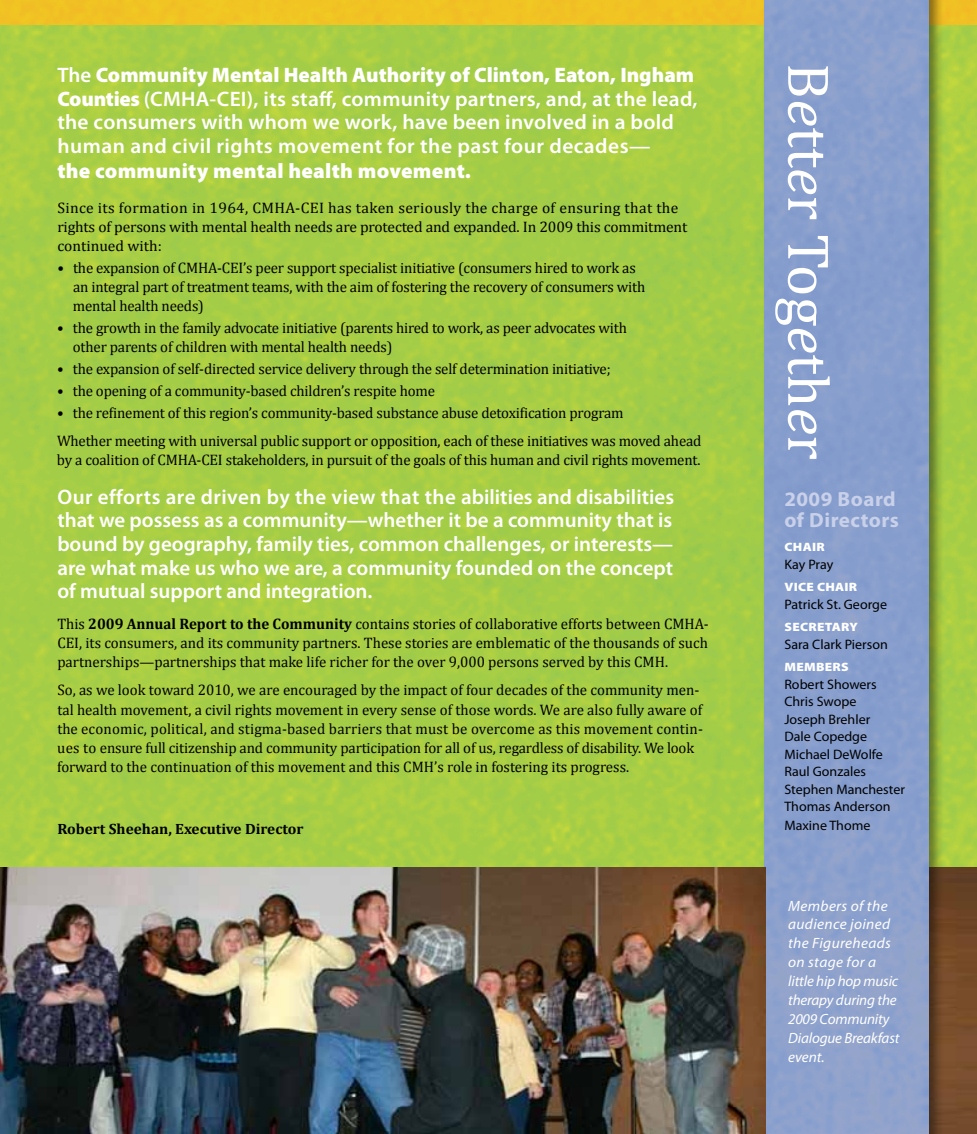
<style>
.page{position:relative;width:977px;height:1134px;background:#fff}
.page>*{position:absolute;margin:0;border:0;box-sizing:border-box;transform-origin:0 0}
.t1{font:59.5px "Cambria";color:#fff}
.t2{font:600 21px/23.6px "Myriad Pro";letter-spacing:.01em;color:#fff}
.t3{font:900 21px "Myriad Pro";letter-spacing:.01em;color:#fff}
.t4{font:700 20.65px/21px "Myriad Pro";letter-spacing:.02em;color:#c9d0e9}
.t5{font:15.22px/19.2px "Cambria";letter-spacing:-.01em;color:#000}
.t6{font:italic 14.88px/18.9px "Myriad Pro";letter-spacing:-.01em;color:#fff}
.t7{font:700 14.88px "Cambria";color:#000}
.t8{font:13.65px/17.5px "Myriad Pro";color:#000}
.t9{font:900 12.08px "Myriad Pro";letter-spacing:.02em;color:#fff;scale:1.11 1}
.s1{font-weight:900}
.s2{font-weight:700}
.s3{font-style:italic}
</style>
<div class="page">
<img style="left:0;top:25px;width:976px;height:842px">
<div style="left:0;top:0;width:976px;height:25px;background:#f1c423"></div>
<img style="left:944px;top:867px;width:32px;height:267px">
<div style="left:761px;top:0;width:183px;height:1134px;background:#000;opacity:.45"></div>
<img style="left:765px;top:0;width:163px;height:1134px">
<img style="left:0;top:867px;width:765px;height:267px">
<p class="t2" style="left:57px;top:63px;width:641px">The <span class="s1">Community Mental Health Authority of Clinton, Eaton, Ingham Counties</span> (CMHA-CEI), its staff, community partners, and, at the lead, the consumers with whom we work, have been involved in a bold human and civil rights movement for the past four decades—</p>
<h2 class="t3" style="left:57px;top:159px;width:415px">the community mental health movement.</h2>
<p class="t5" style="left:57px;top:198px;width:631px">Since its formation in 1964, CMHA-CEI has taken seriously the charge of ensuring that the rights of persons with mental health needs are protected and expanded. In 2009 this commitment continued with:</p>
<p class="t5" style="left:73px;top:258px;width:574px;text-indent:-16px">• the expansion of CMHA-CEI’s peer support specialist initiative (consumers hired to work as an integral part of treatment teams, with the aim of fostering the recovery of consumers with mental health needs)</p>
<p class="t5" style="left:73px;top:318px;width:555px;text-indent:-16px">• the growth in the family advocate initiative (parents hired to work, as peer advocates with other parents of children with mental health needs)</p>
<p class="t5" style="left:57px;top:359px;width:555px">• the expansion of self-directed service delivery through the self determination initiative;</p>
<p class="t5" style="left:57px;top:381px;width:379px">• the opening of a community-based children’s respite home</p>
<p class="t5" style="left:57px;top:398px;width:646px;line-height:28px">• the refinement of this region’s community-based substance abuse detoxification program<br>Whether meeting with universal public support or opposition, each of these initiatives was moved ahead</p>
<p class="t5" style="left:57px;top:450px;width:645px">by a coalition of CMHA-CEI stakeholders, in pursuit of the goals of this human and civil rights movement.</p>
<p class="t2" style="left:57px;top:484px;width:618px;text-align:justify">Our efforts are driven by the view that the abilities and disabilities that we possess as a community—whether it be a community that is bound by geography, family ties, common challenges, or interests— are what make us who we are, a community founded on the concept of mutual support and integration.</p>
<p class="t5" style="left:57px;top:614px;width:653px;text-align:justify">This <span class="s2">2009 Annual Report to the Community</span> contains stories of collaborative efforts between CMHA-CEI, its consumers, and its community partners. These stories are emblematic of the thousands of such partnerships—partnerships that make life richer for the over 9,000 persons served by this CMH.</p>
<p class="t5" style="left:57px;top:681px;width:647px">So, as we look toward 2010, we are encouraged by the impact of four decades of the community men&shy;tal health movement, a civil rights movement in every sense of those words. We are also fully aware of the economic, political, and stigma-based barriers that must be overcome as this movement contin&shy;ues to ensure full citizenship and community participation for all of us, regardless of disability. We look forward to the continuation of this movement and this CMH’s role in fostering its progress.</p>
<p class="t7" style="left:57px;top:819px;width:248px">Robert Sheehan, Executive Director</p>
<h1 class="t1" style="left:843px;top:63px;width:399px;rotate:90deg">B<span class="s3">e</span>tt<span class="s3">e</span>r Tog<span class="s3">e</span>th<span class="s3">e</span>r</h1>
<h3 class="t4" style="left:784px;top:488px;width:116px">2009 Board of Directors</h3>
<p class="t9" style="left:784px;top:540px;width:38px">Chair</p>
<p class="t8" style="left:784px;top:555px;width:50px">Kay Pray</p>
<p class="t9" style="left:784px;top:580px;width:67px">VICE Chair</p>
<p class="t8" style="left:784px;top:595px;width:104px">Patrick St. George</p>
<p class="t9" style="left:784px;top:620px;width:68px">SECRETARY</p>
<p class="t8" style="left:784px;top:635px;width:105px">Sara Clark Pierson</p>
<p class="t9" style="left:784px;top:660px;width:59px">MEMBERS</p>
<p class="t8" style="left:784px;top:675px;width:122px">Robert Showers<br>Chris Swope<br>Joseph Brehler<br>Dale Copedge<br>Michael DeWolfe<br>Raul Gonzales<br>Stephen Manchester<br>Thomas Anderson</p>
<p class="t8" style="left:784px;top:817px;width:88px">Maxine Thome</p>
<p class="t6" style="left:788px;top:896px;width:113px">Members of the audience joined the Figureheads on stage for a little hip hop music therapy during the<br>2009 Community<br>Dialogue Breakfast event.</p>
</div>
